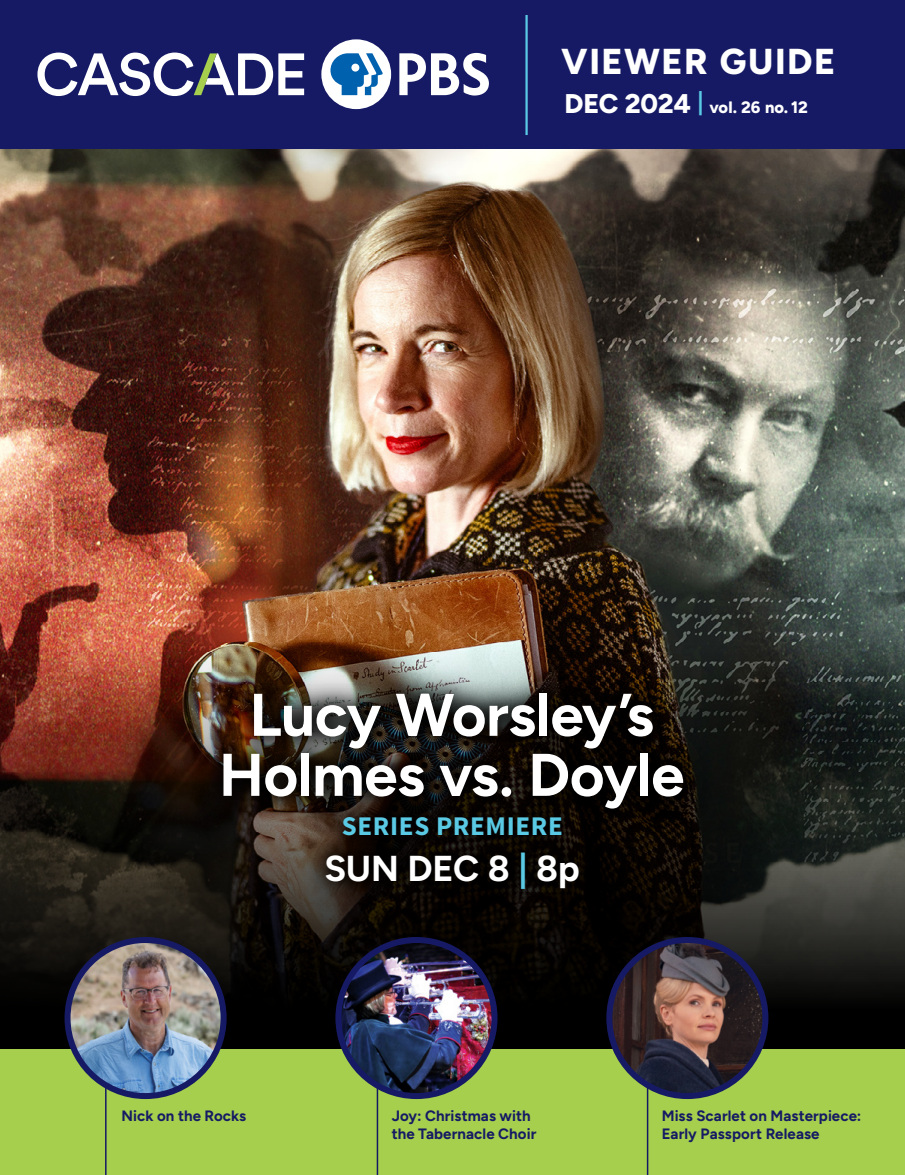
<style>
.page{position:relative;width:905px;height:1175px;background:#fff}
.page>*{position:absolute;margin:0;border:0;box-sizing:border-box;transform-origin:0 0}
.t1{font:700 60px/60px "Figtree";letter-spacing:-.01em;color:#fff;text-align:center}
.t2{font:800 36px "Figtree";letter-spacing:.04em;color:#fff}
.t3{font:700 36px "Figtree";letter-spacing:-.005em;color:#fff}
.t4{font:700 27px "Source Sans Pro";letter-spacing:.025em;color:#5ac9e4}
.t5{font:800 16.5px "Figtree";letter-spacing:.005em;color:#fff}
.t6{font:700 15px "Figtree";letter-spacing:.005em;color:#161a64}
.s1{font-size:27px}
.s2{color:#5ac9e4}
</style>
<div class="page">
<img style="left:0;top:149px;width:904px;height:497px">
<svg style="left:0;top:646px;width:904px;height:403px;background:#291e18"></svg>
<div style="left:0;top:0;width:904px;height:149px;background:#161a64"></div>
<div style="left:0;top:1049px;width:904px;height:125px;background:#a5cf4d"></div>
<hr style="left:105px;top:1049px;width:1px;height:125px;background:#161a64">
<img style="left:68px;top:940px;width:156px;height:156px;border-radius:78px">
<div style="left:64px;top:937px;width:162px;height:162px;border:6px solid #161a64;border-radius:50%"></div>
<hr style="left:646px;top:1049px;width:2px;height:125px;background:#161a64">
<img style="left:609px;top:940px;width:156px;height:156px;border-radius:78px">
<div style="left:606px;top:937px;width:162px;height:162px;border:6px solid #161a64;border-radius:50%"></div>
<hr style="left:376px;top:1049px;width:2px;height:125px;background:#161a64">
<img style="left:339px;top:940px;width:155px;height:156px">
<div style="left:335px;top:937px;width:162px;height:162px;border:6px solid #161a64;border-radius:50%"></div>
<svg style="left:37px;top:53px;width:267px;height:43px"></svg>
<svg style="left:399px;top:53px;width:90px;height:43px"></svg>
<div style="left:321px;top:39px;width:70px;height:70px;background:#fff;border-radius:50%"></div>
<svg style="left:330px;top:53px;width:53px;height:42px"></svg>
<hr style="left:525px;top:15px;width:2px;height:120px;background:#5ac9e4">
<img style="left:191px;top:663px;width:523px;height:254px">
<svg style="left:198px;top:670px;width:509px;height:242px;background:#1e1914"></svg>
<h2 class="t2" style="left:561px;top:39px;width:276px">VIEWER GUIDE</h2>
<p class="t5" style="left:564px;top:97px;width:245px"><span class="s1">DEC 2024</span> <sup>|</sup> vol. 26 no. 12</p>
<h1 class="t1" style="left:219px;top:684px;width:467px">Lucy Worsley’s<br>Holmes vs. Doyle</h1>
<h3 class="t4" style="left:342px;top:808px;width:222px">SERIES PREMIERE</h3>
<h2 class="t3" style="left:324px;top:847px;width:257px">SUN DEC 8 <span class="s2">|</span> 8p</h2>
<p class="t6" style="left:122px;top:1106px;width:126px">Nick on the Rocks</p>
<p class="t6" style="left:392px;top:1106px;width:140px">Joy: Christmas with</p>
<p class="t6" style="left:662px;top:1106px;width:201px">Miss Scarlet on Masterpiece:</p>
<p class="t6" style="left:392px;top:1124px;width:146px">the Tabernacle Choir</p>
<p class="t6" style="left:662px;top:1124px;width:159px">Early Passport Release</p>
</div>
